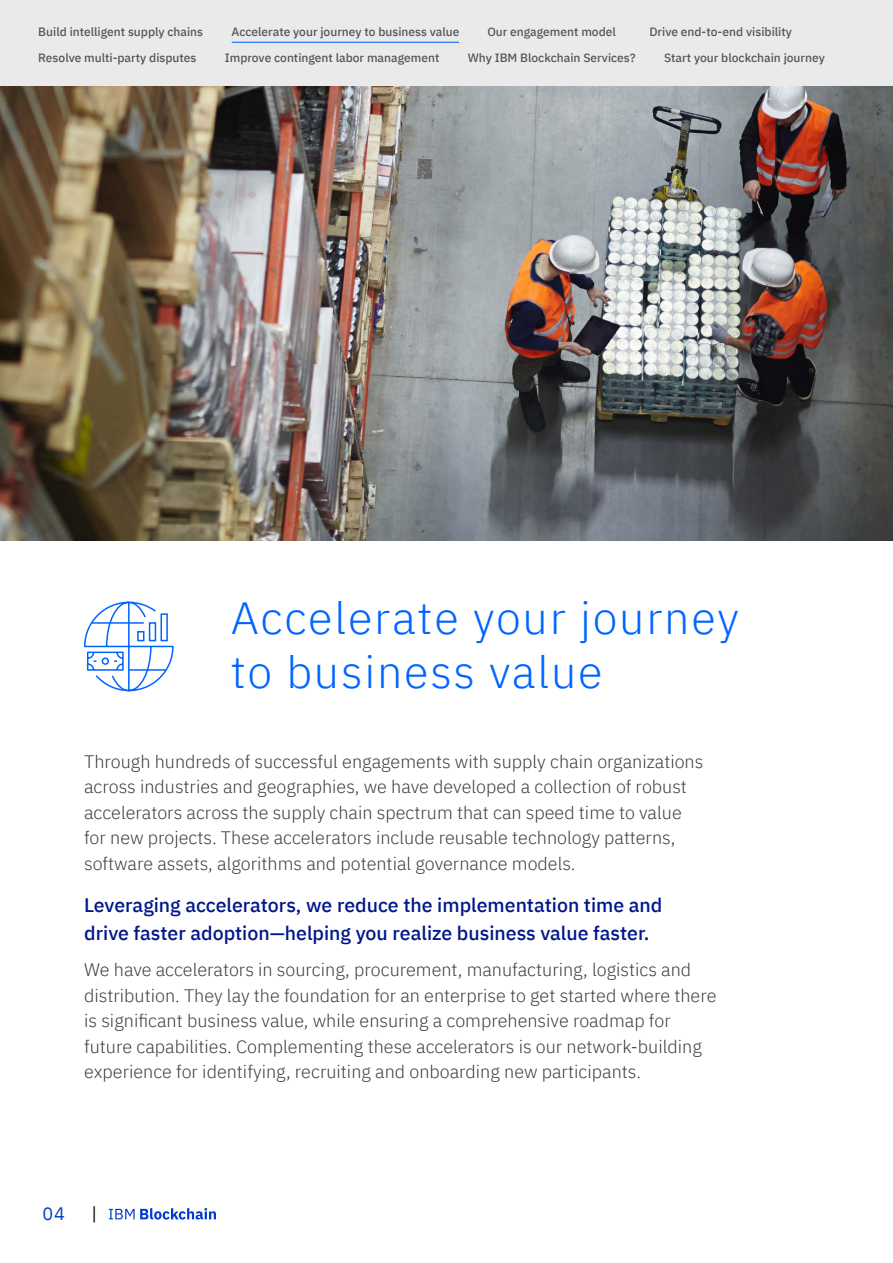
<style>
.page{position:relative;width:893px;height:1263px;background:#fff}
.page>*{position:absolute;margin:0;border:0;box-sizing:border-box;transform-origin:0 0}
.t1{font:300 45px/54px "IBM Plex Sans";letter-spacing:.04em;color:#0064ff}
.t2{font:500 19.5px/28.5px "IBM Plex Sans";color:#001689}
.t3{font:300 18px/25.5px "IBM Plex Sans";color:#383d42}
.t4{font:18px "IBM Plex Sans";color:#003bc9}
.t5{font:18px "IBM Plex Sans";color:#000}
.t6{font:500 12px "IBM Plex Sans";color:#51565c}
</style>
<div class="page">
<svg style="left:109px;top:1208px;width:107px;height:11px"></svg>
<svg style="left:84px;top:601px;width:90px;height:91px"></svg>
<img style="left:0;top:86px;width:892px;height:454px">
<div style="left:0;top:0;width:893px;height:86px;background:#eaeaea"></div>
<hr style="left:232px;top:42px;width:227px;height:1px;background:#0064ff">
<p class="t6" style="left:38px;top:23px;width:166px">Build intelligent supply chains</p>
<p class="t6" style="left:231px;top:23px;width:230px">Accelerate your journey to business value</p>
<p class="t6" style="left:487px;top:23px;width:130px">Our engagement model</p>
<p class="t6" style="left:649px;top:23px;width:144px">Drive end-to-end visibility</p>
<p class="t6" style="left:38px;top:48px;width:160px">Resolve multi-party disputes</p>
<p class="t6" style="left:225px;top:48px;width:216px">Improve contingent labor management</p>
<p class="t6" style="left:468px;top:48px;width:170px">Why IBM Blockchain Services?</p>
<p class="t6" style="left:664px;top:48px;width:162px">Start your blockchain journey</p>
<h1 class="t1" style="left:231px;top:588px;width:510px">Accelerate your journey to business value</h1>
<p class="t3" style="left:84px;top:747px;width:621px">Through hundreds of successful engagements with supply chain organizations across industries and geographies, we have developed a collection of robust accelerators across the supply chain spectrum that can speed time to value for new projects. These accelerators include reusable technology patterns, software assets, algorithms and potential governance models.</p>
<p class="t2" style="left:84px;top:889px;width:580px">Leveraging accelerators, we reduce the implementation time and drive faster adoption—helping you realize business value faster.</p>
<p class="t3" style="left:84px;top:955px;width:634px">We have accelerators in sourcing, procurement, manufacturing, logistics and distribution. They lay the foundation for an enterprise to get started where there is significant business value, while ensuring a comprehensive roadmap for future capabilities. Complementing these accelerators is our network-building experience for identifying, recruiting and onboarding new participants.</p>
<p class="t4" style="left:43px;top:1200px;width:24px">04</p>
<p class="t5" style="left:92px;top:1200px;width:7px">|</p>
</div>
